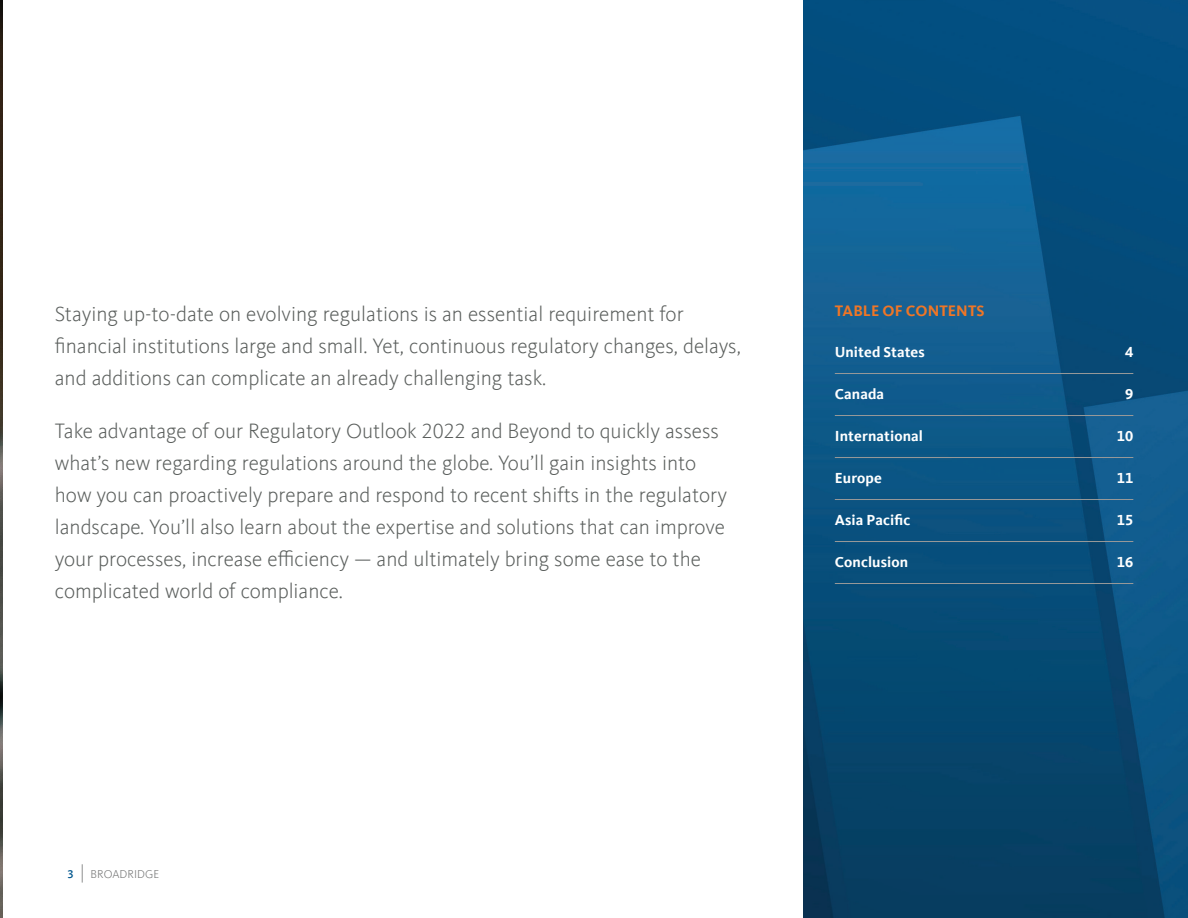
<style>
.page{position:relative;width:1188px;height:918px;background:#fff}
.page>*{position:absolute;margin:0;border:0;box-sizing:border-box;transform-origin:0 0}
.t1{font:300 21.45px/32.1px "Kievit Offc";color:#5b5f5d}
.t2{font:700 15.6px "Kievit Offc";letter-spacing:.005em;color:#f07626}
.t3{font:700 15px "Kievit Offc";letter-spacing:.01em;color:#fff}
.t4{font:300 11.7px "Kievit Offc";letter-spacing:.01em;color:#6c6d6d}
.s1{font-weight:500;color:#00568d}
.s2{font-size:18.3px}
</style>
<div class="page">
<img style="left:0;top:0;width:2px;height:918px">
<img style="left:803px;top:0;width:385px;height:918px">
<hr style="left:835px;top:373px;width:298px;height:1px;background:#989999">
<hr style="left:835px;top:415px;width:298px;height:1px;background:#989999">
<hr style="left:835px;top:457px;width:298px;height:1px;background:#989999">
<hr style="left:835px;top:499px;width:298px;height:1px;background:#989999">
<hr style="left:835px;top:541px;width:298px;height:1px;background:#989999">
<hr style="left:835px;top:583px;width:298px;height:1px;background:#989999">
<p class="t1" style="left:55px;top:298px;width:688px">Staying up-to-date on evolving regulations is an essential requirement for financial institutions large and small. Yet, continuous regulatory changes, delays, and additions can complicate an already challenging task.</p>
<p class="t1" style="left:55px;top:415px;width:674px">Take advantage of our Regulatory Outlook 2022 and Beyond to quickly assess what’s new regarding regulations around the globe. You’ll gain insights into how you can proactively prepare and respond to recent shifts in the regulatory landscape. You’ll also learn about the expertise and solutions that can improve your processes, increase efficiency — and ultimately bring some ease to the complicated world of compliance.</p>
<p class="t2" style="left:835px;top:302px;width:151px">TABLE OF CONTENTS</p>
<p class="t3" style="left:835px;top:343px;width:92px">United States</p>
<p class="t3" style="left:1125px;top:343px;width:10px">4</p>
<p class="t3" style="left:835px;top:385px;width:51px">Canada</p>
<p class="t3" style="left:1125px;top:385px;width:10px">9</p>
<p class="t3" style="left:835px;top:427px;width:90px">International</p>
<p class="t3" style="left:1117px;top:427px;width:18px">10</p>
<p class="t3" style="left:835px;top:469px;width:49px">Europe</p>
<p class="t3" style="left:1117px;top:469px;width:18px">11</p>
<p class="t3" style="left:835px;top:511px;width:77px">Asia Pacific</p>
<p class="t3" style="left:1117px;top:511px;width:18px">15</p>
<p class="t3" style="left:835px;top:553px;width:75px">Conclusion</p>
<p class="t3" style="left:1117px;top:553px;width:18px">16</p>
<p class="t4" style="left:68px;top:868px;width:93px"><span class="s1">3</span> <span class="s2">|</span> BROADRIDGE</p>
</div>
